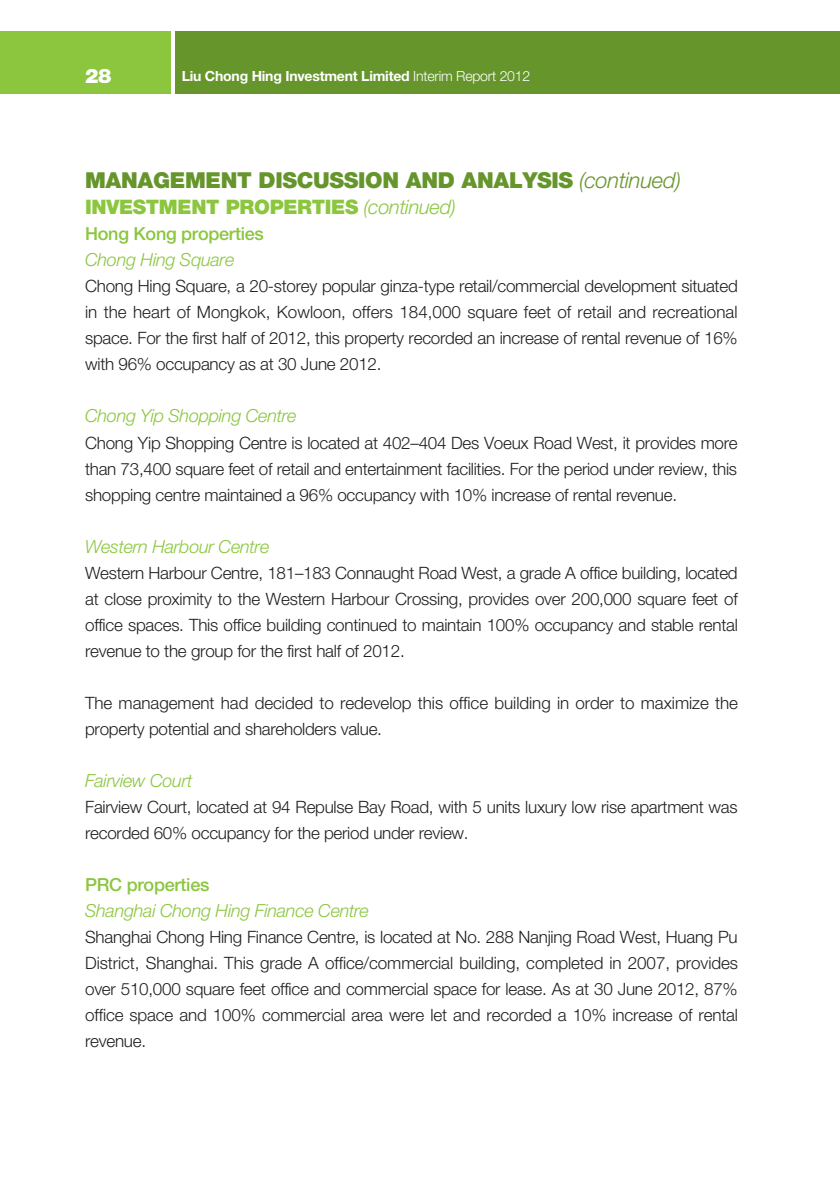
<style>
.page{position:relative;width:840px;height:1191px;background:#fff}
.page>*{position:absolute;margin:0;border:0;box-sizing:border-box;transform-origin:0 0}
.t1{font:900 22px "Helvetica Neue LT Std";letter-spacing:-.015em;color:#66952c}
.t2{font:900 20px "Helvetica Neue LT Std";color:#8bc63e}
.t3{font:italic 300 20px "Helvetica Neue LT Std";letter-spacing:-.015em;color:#8bc63e}
.t4{font:900 20px "Helvetica Neue LT Std";color:#fff}
.t5{font:italic 300 18px "Helvetica Neue LT Std";letter-spacing:-.015em;color:#8bc63e}
.t6{font:500 18px "Helvetica Neue LT Std";letter-spacing:-.015em;color:#8bc63e}
.t7{font:300 17px/26px "Helvetica Neue LT Std";letter-spacing:-.015em;color:#231f20;text-align:justify}
.t8{font:700 14px "Helvetica Neue LT Std";letter-spacing:-.015em;color:#fff}
.s1{font-weight:300}
.s2{font-weight:300;font-style:italic}
</style>
<div class="page">
<div style="left:0;top:32px;width:170px;height:62px;background:#8bc63e"></div>
<div style="left:176px;top:32px;width:663px;height:62px;background:#66952c"></div>
<p class="t4" style="left:85px;top:64px;width:28px">28</p>
<p class="t8" style="left:181px;top:68px;width:350px">Liu Chong Hing Investment Limited <span class="s1">Interim Report 2012</span></p>
<p class="t1" style="left:85px;top:167px;width:597px">MANAGEMENT DISCUSSION AND ANALYSIS <span class="s2">(continued)</span></p>
<p class="t2" style="left:85px;top:195px;width:22px">INVESTMENT</p>
<p class="t2" style="left:225px;top:195px;width:28px">PROPERTIES</p>
<p class="t3" style="left:363px;top:195px;width:94px">(continued)</p>
<p class="t6" style="left:85px;top:223px;width:180px">Hong Kong properties</p>
<p class="t5" style="left:85px;top:249px;width:151px">Chong Hing Square</p>
<p class="t7" style="left:85px;top:273px;width:653px">Chong Hing Square, a 20-storey popular ginza-type retail/commercial development situated in the heart of Mongkok, Kowloon, offers 184,000 square feet of retail and recreational space. For the first half of 2012, this property recorded an increase of rental revenue of 16% with 96% occupancy as at 30 June 2012.</p>
<p class="t5" style="left:85px;top:405px;width:213px">Chong Yip Shopping Centre</p>
<p class="t7" style="left:85px;top:429px;width:653px">Chong Yip Shopping Centre is located at 402–404 Des Voeux Road West, it provides more than 73,400 square feet of retail and entertainment facilities. For the period under review, this shopping centre maintained a 96% occupancy with 10% increase of rental revenue.</p>
<p class="t5" style="left:85px;top:535px;width:186px">Western Harbour Centre</p>
<p class="t7" style="left:85px;top:559px;width:653px">Western Harbour Centre, 181–183 Connaught Road West, a grade A office building, located at close proximity to the Western Harbour Crossing, provides over 200,000 square feet of office spaces. This office building continued to maintain 100% occupancy and stable rental revenue to the group for the first half of 2012.</p>
<p class="t7" style="left:85px;top:689px;width:654px">The management had decided to redevelop this office building in order to maximize the property potential and shareholders value.</p>
<p class="t5" style="left:85px;top:769px;width:109px">Fairview Court</p>
<p class="t7" style="left:85px;top:793px;width:653px">Fairview Court, located at 94 Repulse Bay Road, with 5 units luxury low rise apartment was recorded 60% occupancy for the period under review.</p>
<p class="t6" style="left:85px;top:873px;width:126px">PRC properties</p>
<p class="t5" style="left:85px;top:899px;width:285px">Shanghai Chong Hing Finance Centre</p>
<p class="t7" style="left:85px;top:923px;width:654px">Shanghai Chong Hing Finance Centre, is located at No. 288 Nanjing Road West, Huang Pu District, Shanghai. This grade A office/commercial building, completed in 2007, provides over 510,000 square feet office and commercial space for lease. As at 30 June 2012, 87% office space and 100% commercial area were let and recorded a 10% increase of rental revenue.</p>
</div>
